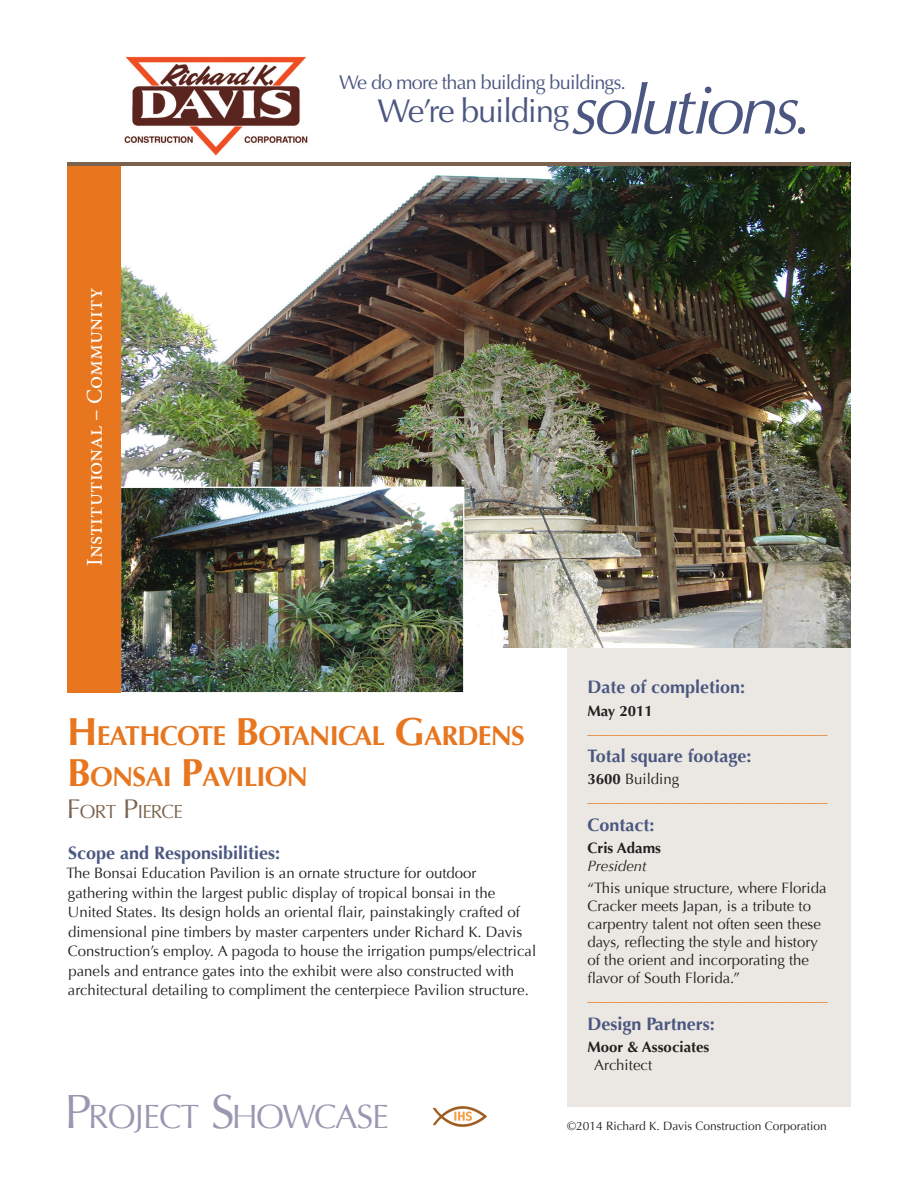
<style>
.page{position:relative;width:918px;height:1188px;background:#fff}
.page>*{position:absolute;margin:0;border:0;box-sizing:border-box;transform-origin:0 0}
.t1{font:33.6px "Optima";letter-spacing:-.03em;color:#9998b1}
.t2{font:33px "Optima";letter-spacing:-.04em;color:#4b5780}
.t3{font:700 27.3px "Optima";letter-spacing:-.03em;color:#e7761e}
.t4{font:22.5px "Minion Pro";color:#fff}
.t5{font:19.8px "Optima";letter-spacing:-.04em;color:#4b5780}
.Place{font:18.9px "Optima";letter-spacing:-.035em;color:#7b624c}
.Scope{font:700 18px "Optima";color:#4b5780}
.body_copy{font:15px/19.5px "Optima";color:#231f20}
.t6{font:15px "Optima";color:#e7761e}
.t7{font:700 15px "Optima";color:#231f20}
.t8{font:italic 15px "Optima";color:#231f20}
.t9{font:12px "Optima";color:#231f20}
.s1{font-style:italic;font-size:69.3px}
.s2{font-size:39px}
.s3{font-size:27px}
.s4{font-size:48px}
.s5{font-weight:700}
</style>
<div class="page">
<div style="left:567px;top:540px;width:283px;height:567px;background:#ebe8e3"></div>
<img style="left:124px;top:56px;width:184px;height:100px">
<img style="left:432px;top:1106px;width:55px;height:21px">
<img style="left:122px;top:165px;width:728px;height:483px">
<img style="left:122px;top:489px;width:340px;height:202px">
<div style="left:120px;top:487px;width:344px;height:206px;border:1px solid #fff"></div>
<div style="left:68px;top:162px;width:54px;height:530px;background:#e7761e"></div>
<hr style="left:68px;top:162px;width:782px;height:3px;background:#7b624c">
<p class="t4" style="left:80px;top:566px;width:280px;rotate:-90deg">Institutional – Community</p>
<h3 class="t5" style="left:339px;top:71px;width:289px">We do more than building buildings.</h3>
<h2 class="t2" style="left:377px;top:92px;width:437px">We’re building<span class="s1">solutions.</span></h2>
<p class="t3" style="left:67px;top:720px;width:459px"><span class="s2">H</span>EATHCOTE <span class="s2">B</span>OTANICAL <span class="s2">G</span>ARDENS</p>
<p class="t3" style="left:67px;top:761px;width:243px"><span class="s2">B</span>ONSAI <span class="s2">P</span>AVILION</p>
<p class="Place" style="left:67px;top:801px;width:117px"><span class="s3">F</span>ORT <span class="s3">P</span>IERCE</p>
<p class="Scope" style="left:68px;top:842px;width:214px">Scope and Responsibilities:</p>
<p class="body_copy" style="left:66px;top:863px;width:471px">The Bonsai Education Pavilion is an ornate structure for outdoor gathering within the largest public display of tropical bonsai in the United States. Its design holds an oriental flair, painstakingly crafted of dimensional pine timbers by master carpenters under Richard K. Davis Construction’s employ. A pagoda to house the irrigation pumps/electrical panels and entrance gates into the exhibit were also constructed with architectural detailing to compliment the centerpiece Pavilion structure.</p>
<h1 class="t1" style="left:64px;top:1097px;width:326px"><span class="s4">P</span>ROJECT <span class="s4">S</span>HOWCASE</h1>
<p class="Scope" style="left:588px;top:677px;width:159px">Date of completion:</p>
<p class="t7" style="left:588px;top:702px;width:67px">May 2011</p>
<p class="t6" style="left:588px;top:720px;width:241px">________________________________</p>
<p class="Scope" style="left:588px;top:745px;width:165px">Total square footage:</p>
<p class="body_copy" style="left:588px;top:770px;width:93px"><span class="s5">3600</span> Building</p>
<p class="t6" style="left:588px;top:789px;width:241px">________________________________</p>
<p class="Scope" style="left:588px;top:814px;width:69px">Contact:</p>
<p class="t7" style="left:588px;top:839px;width:75px">Cris Adams</p>
<p class="t8" style="left:588px;top:857px;width:61px">President</p>
<p class="body_copy" style="left:588px;top:879px;width:241px;line-height:18px">“This unique structure, where Florida Cracker meets Japan, is a tribute to carpentry talent not often seen these days, reflecting the style and history of the orient and incorporating the flavor of South Florida.”</p>
<p class="t6" style="left:588px;top:988px;width:241px">________________________________</p>
<p class="Scope" style="left:588px;top:1013px;width:129px">Design Partners:</p>
<p class="t7" style="left:588px;top:1038px;width:123px">Moor &amp; Associates</p>
<p class="body_copy" style="left:594px;top:1055px;width:59px">Architect</p>
<p class="t9" style="left:567px;top:1119px;width:261px">©2014 Richard K. Davis Construction Corporation</p>
</div>
